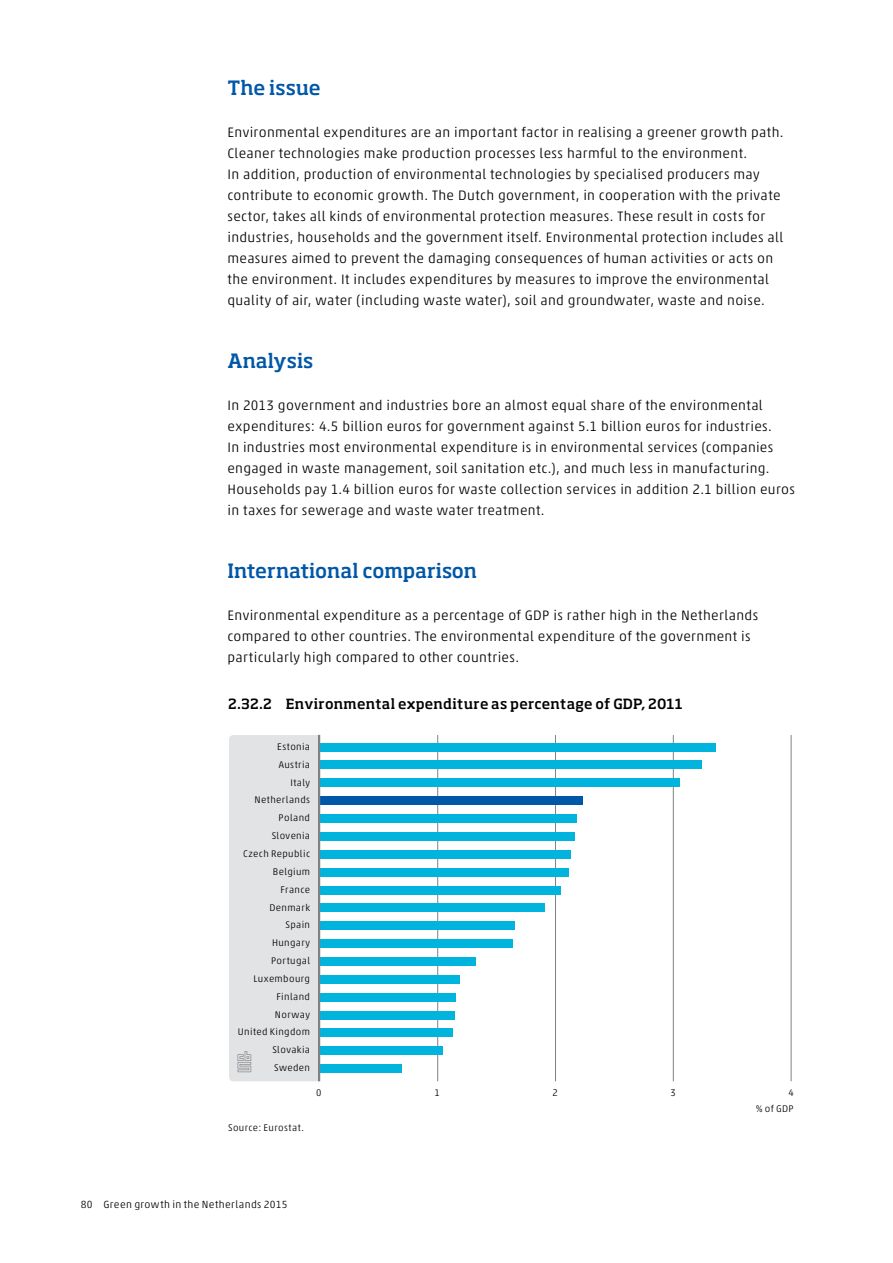
<style>
.page{position:relative;width:893px;height:1263px;background:#fff}
.page>*{position:absolute;margin:0;border:0;box-sizing:border-box;transform-origin:0 0}
.t1{font:500 19.5px "Soho Pro";color:#0057a8}
.t2{font:300 13.8px/21px "Akko Pro";letter-spacing:.025em;color:#000}
.t3{font:500 13.8px "Soho Pro";letter-spacing:.015em;color:#000}
.t4{font:300 10.5px "Akko Pro";letter-spacing:.035em;color:#000}
.t5{font:300 9.75px "Akko Pro";letter-spacing:.04em;color:#000}
</style>
<div class="page">
<div style="left:229px;top:735px;width:89px;height:346px;background:#e1e3e4"></div>
<hr style="left:791px;top:735px;width:1px;height:346px;background:#7f8284">
<hr style="left:673px;top:735px;width:1px;height:346px;background:#7f8284">
<hr style="left:555px;top:735px;width:1px;height:346px;background:#7f8284">
<hr style="left:437px;top:735px;width:1px;height:346px;background:#7f8284">
<div style="left:320px;top:1064px;width:81px;height:9px;background:#00b4dd"></div>
<div style="left:320px;top:1046px;width:122px;height:9px;background:#00b4dd"></div>
<div style="left:320px;top:1029px;width:133px;height:8px;background:#00b4dd"></div>
<div style="left:320px;top:1011px;width:134px;height:8px;background:#00b4dd"></div>
<div style="left:320px;top:993px;width:136px;height:8px;background:#00b4dd"></div>
<div style="left:320px;top:975px;width:139px;height:8px;background:#00b4dd"></div>
<div style="left:320px;top:957px;width:155px;height:9px;background:#00b4dd"></div>
<div style="left:320px;top:939px;width:193px;height:9px;background:#00b4dd"></div>
<div style="left:320px;top:921px;width:194px;height:9px;background:#00b4dd"></div>
<div style="left:320px;top:904px;width:225px;height:8px;background:#00b4dd"></div>
<div style="left:320px;top:886px;width:240px;height:8px;background:#00b4dd"></div>
<div style="left:320px;top:868px;width:248px;height:8px;background:#00b4dd"></div>
<div style="left:320px;top:850px;width:251px;height:8px;background:#00b4dd"></div>
<div style="left:320px;top:832px;width:254px;height:8px;background:#00b4dd"></div>
<div style="left:320px;top:814px;width:257px;height:9px;background:#00b4dd"></div>
<div style="left:320px;top:796px;width:263px;height:9px;background:#0057a8"></div>
<div style="left:320px;top:778px;width:359px;height:9px;background:#00b4dd"></div>
<div style="left:320px;top:761px;width:382px;height:8px;background:#00b4dd"></div>
<div style="left:320px;top:743px;width:396px;height:8px;background:#00b4dd"></div>
<hr style="left:318px;top:735px;width:2px;height:346px;background:#7f8284">
<h3 class="t1" style="left:227px;top:74px;width:95px">The issue</h3>
<p class="t2" style="left:227px;top:122px;width:558px">Environmental expenditures are an important factor in realising a greener growth path.<br>Cleaner technologies make production processes less harmful to the environment.<br>In addition, production of environmental technologies by specialised producers may contribute to economic growth. The Dutch government, in cooperation with the private sector, takes all kinds of environmental protection measures. These result in costs for industries, households and the government itself. Environmental protection includes all measures aimed to prevent the damaging consequences of human activities or acts on the environment. It includes expenditures by measures to improve the environmental quality of air, water (including waste water), soil and groundwater, waste and noise.</p>
<h3 class="t1" style="left:227px;top:347px;width:87px">Analysis</h3>
<p class="t2" style="left:227px;top:395px;width:569px">In 2013 government and industries bore an almost equal share of the environmental expenditures: 4.5 billion euros for government against 5.1 billion euros for industries.<br>In industries most environmental expenditure is in environmental services (companies engaged in waste management, soil sanitation etc.), and much less in manufacturing.<br>Households pay 1.4 billion euros for waste collection services in addition 2.1 billion euros in taxes for sewerage and waste water treatment.</p>
<h3 class="t1" style="left:227px;top:557px;width:251px">International comparison</h3>
<p class="t2" style="left:227px;top:605px;width:532px">Environmental expenditure as a percentage of GDP is rather high in the Netherlands compared to other countries. The environmental expenditure of the government is particularly high compared to other countries.</p>
<p class="t3" style="left:228px;top:695px;width:456px">2.32.2 Environmental expenditure as percentage of GDP, 2011</p>
<p class="t5" style="left:277px;top:741px;width:34px">Estonia</p>
<p class="t5" style="left:279px;top:758px;width:33px">Austria</p>
<p class="t5" style="left:290px;top:776px;width:21px">Italy</p>
<p class="t5" style="left:255px;top:794px;width:57px">Netherlands</p>
<p class="t5" style="left:279px;top:812px;width:33px">Poland</p>
<p class="t5" style="left:272px;top:830px;width:40px">Slovenia</p>
<p class="t5" style="left:243px;top:848px;width:68px">Czech Republic</p>
<p class="t5" style="left:273px;top:866px;width:39px">Belgium</p>
<p class="t5" style="left:281px;top:883px;width:31px">France</p>
<p class="t5" style="left:269px;top:901px;width:42px">Denmark</p>
<p class="t5" style="left:286px;top:919px;width:26px">Spain</p>
<p class="t5" style="left:272px;top:937px;width:40px">Hungary</p>
<p class="t5" style="left:271px;top:955px;width:40px">Portugal</p>
<p class="t5" style="left:254px;top:973px;width:58px">Luxembourg</p>
<p class="t5" style="left:276px;top:990px;width:35px">Finland</p>
<p class="t5" style="left:275px;top:1008px;width:37px">Norway</p>
<p class="t5" style="left:238px;top:1026px;width:74px">United Kingdom</p>
<p class="t5" style="left:272px;top:1044px;width:39px">Slovakia</p>
<p class="t5" style="left:274px;top:1062px;width:37px">Sweden</p>
<p class="t5" style="left:228px;top:1121px;width:77px">Source: Eurostat.</p>
<p class="t5" style="left:316px;top:1087px;width:7px">0</p>
<p class="t4" style="left:81px;top:1198px;width:208px">80 Green growth in the Netherlands 2015</p>
<p class="t5" style="left:434px;top:1087px;width:7px">1</p>
<p class="t5" style="left:552px;top:1087px;width:7px">2</p>
<p class="t5" style="left:670px;top:1087px;width:7px">3</p>
<p class="t5" style="left:788px;top:1087px;width:7px">4</p>
<p class="t5" style="left:756px;top:1103px;width:40px">% of GDP</p>
</div>
